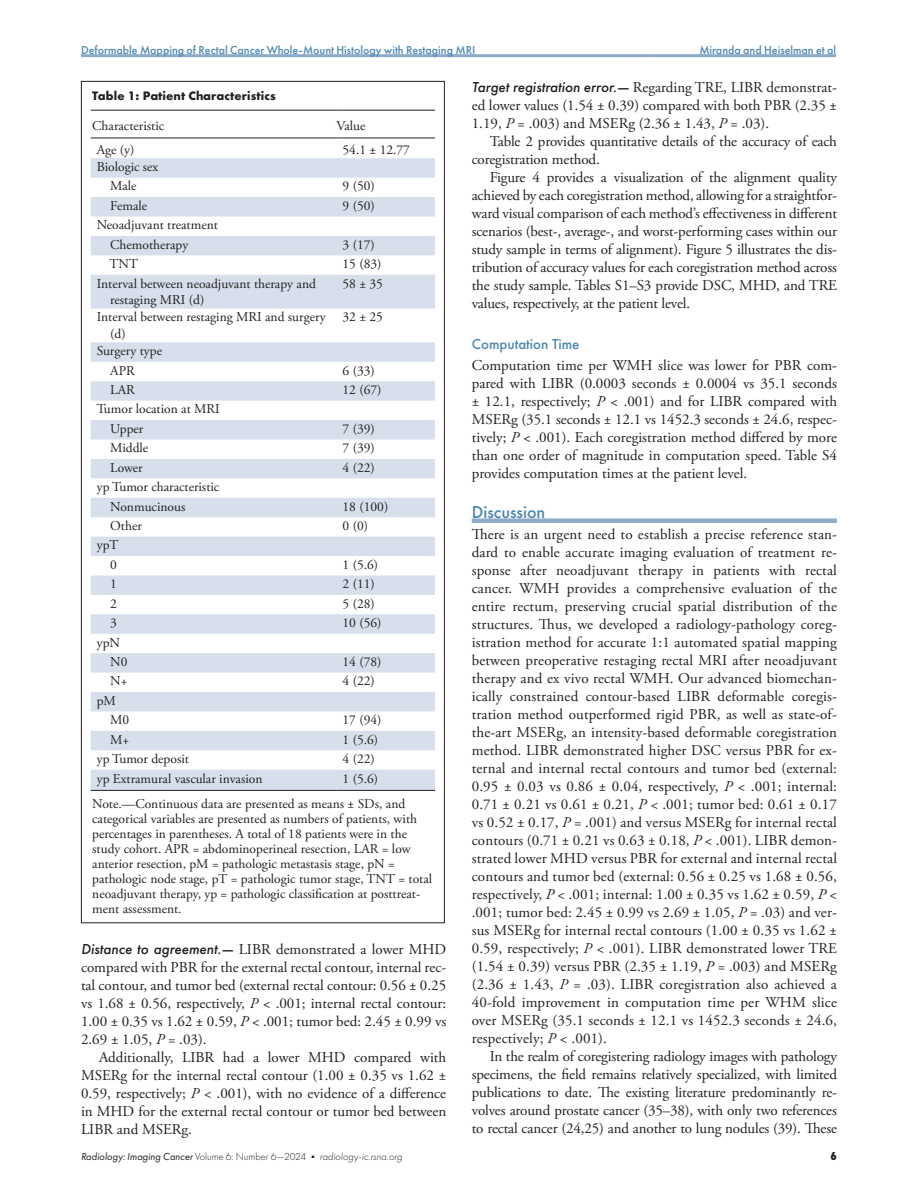
<style>
.page{position:relative;width:918px;height:1188px;background:#fff}
.page>*{position:absolute;margin:0;border:0;box-sizing:border-box;transform-origin:0 0}
.t1{font:500 18px "Futura PT";color:#4b87b1}
.t2{font:15px/18px "Adobe Garamond Pro";color:#231f20;text-align:justify}
.t3{font:500 15px "Futura PT";color:#4b87b1}
.t4{font:13.5px/19.5px "Adobe Garamond Pro";color:#231f20}
.t5{font:700 12.75px "Futura PT";letter-spacing:.01em;color:#231f20}
.t6{font:500 12px "Futura PT";color:#4b87b1}
.t7{font:800 12px "Futura PT Cond";color:#231f20}
.t8{font:italic 10.5px "Futura PT";color:#231f20}
.s1{font-family:"Futura PT";font-weight:500;font-style:italic}
.s2{font-style:italic}
.s3{font-weight:300;font-style:normal}
.s4{font-weight:300}
</style>
<div class="page">
<hr style="left:81px;top:54px;width:574px;height:3px;background:#8eacca">
<hr style="left:655px;top:54px;width:181px;height:3px;background:#8eacca">
<div style="left:472px;top:518px;width:365px;height:5px;background:#8eacca"></div>
<svg style="left:91px;top:158px;width:344px;height:632px"></svg>
<hr style="left:91px;top:110px;width:246px;height:1px;background:#231f20">
<hr style="left:337px;top:110px;width:98px;height:1px;background:#231f20">
<hr style="left:91px;top:138px;width:246px;height:1px;background:#231f20">
<hr style="left:337px;top:138px;width:98px;height:1px;background:#231f20">
<hr style="left:91px;top:790px;width:246px;height:1px;background:#231f20">
<hr style="left:337px;top:790px;width:98px;height:1px;background:#231f20">
<p class="t6" style="left:81px;top:43px;width:396px">Deformable Mapping of Rectal Cancer Whole-Mount Histology with Restaging MRI</p>
<p class="t6" style="left:699px;top:43px;width:138px">Miranda and Heiselman et al</p>
<p class="t5" style="left:92px;top:88px;width:185px">Table 1: Patient Characteristics</p>
<p class="t4" style="left:92px;top:116px;width:73px">Characteristic</p>
<p class="t4" style="left:337px;top:116px;width:30px">Value</p>
<p class="t4" style="left:97px;top:140px;width:39px">Age (y)</p>
<p class="t4" style="left:343px;top:140px;width:69px">54.1 ± 12.77</p>
<p class="t4" style="left:110px;top:157px;width:50px;text-indent:-14px">Biologic sex<br>Male</p>
<p class="t4" style="left:343px;top:177px;width:34px">9 (50)</p>
<p class="t4" style="left:110px;top:196px;width:38px">Female</p>
<p class="t4" style="left:343px;top:196px;width:34px">9 (50)</p>
<p class="t4" style="left:110px;top:216px;width:109px;text-indent:-14px">Neoadjuvant treatment<br>Chemotherapy</p>
<p class="t4" style="left:343px;top:235px;width:34px">3 (17)</p>
<p class="t4" style="left:110px;top:255px;width:30px">TNT</p>
<p class="t4" style="left:343px;top:255px;width:41px">15 (83)</p>
<p class="t4" style="left:110px;top:276px;width:207px;line-height:16.5px;text-indent:-14px">Interval between neoadjuvant therapy and restaging MRI (d)</p>
<p class="t4" style="left:343px;top:274px;width:42px">58 ± 35</p>
<p class="t4" style="left:110px;top:309px;width:217px;line-height:16.5px;text-indent:-14px">Interval between restaging MRI and surgery (d)</p>
<p class="t4" style="left:343px;top:308px;width:42px">32 ± 25</p>
<p class="t4" style="left:110px;top:342px;width:53px;text-indent:-14px">Surgery type<br>APR</p>
<p class="t4" style="left:343px;top:361px;width:34px">6 (33)</p>
<p class="t4" style="left:110px;top:380px;width:26px">LAR</p>
<p class="t4" style="left:343px;top:380px;width:41px">12 (67)</p>
<p class="t4" style="left:110px;top:400px;width:111px;text-indent:-14px">Tumor location at MRI<br>Upper</p>
<p class="t4" style="left:343px;top:419px;width:34px">7 (39)</p>
<p class="t4" style="left:110px;top:439px;width:40px">Middle</p>
<p class="t4" style="left:343px;top:439px;width:34px">7 (39)</p>
<p class="t4" style="left:110px;top:458px;width:34px">Lower</p>
<p class="t4" style="left:343px;top:458px;width:34px">4 (22)</p>
<p class="t4" style="left:110px;top:478px;width:111px;text-indent:-14px">yp Tumor characteristic<br>Nonmucinous</p>
<p class="t4" style="left:343px;top:497px;width:47px">18 (100)</p>
<p class="t4" style="left:110px;top:516px;width:33px">Other</p>
<p class="t4" style="left:343px;top:516px;width:27px">0 (0)</p>
<p class="t4" style="left:97px;top:536px;width:23px;text-align:right">ypT<br>0</p>
<p class="t4" style="left:343px;top:555px;width:37px">1 (5.6)</p>
<p class="t4" style="left:110px;top:575px;width:8px">1</p>
<p class="t4" style="left:343px;top:575px;width:34px">2 (11)</p>
<p class="t4" style="left:110px;top:594px;width:8px">2</p>
<p class="t4" style="left:343px;top:594px;width:34px">5 (28)</p>
<p class="t4" style="left:110px;top:614px;width:8px">3</p>
<p class="t4" style="left:343px;top:614px;width:41px">10 (56)</p>
<p class="t4" style="left:110px;top:633px;width:19px;text-indent:-14px">ypN<br>N0</p>
<p class="t4" style="left:343px;top:652px;width:41px">14 (78)</p>
<p class="t4" style="left:110px;top:672px;width:19px">N+</p>
<p class="t4" style="left:343px;top:672px;width:34px">4 (22)</p>
<p class="t4" style="left:110px;top:691px;width:21px;text-indent:-14px">pM<br>M0</p>
<p class="t4" style="left:343px;top:711px;width:41px">17 (94)</p>
<p class="t4" style="left:110px;top:730px;width:21px">M+</p>
<p class="t4" style="left:343px;top:730px;width:37px">1 (5.6)</p>
<p class="t4" style="left:97px;top:750px;width:94px">yp Tumor deposit</p>
<p class="t4" style="left:343px;top:750px;width:34px">4 (22)</p>
<p class="t4" style="left:97px;top:769px;width:167px">yp Extramural vascular invasion</p>
<p class="t4" style="left:92px;top:766px;width:315px;line-height:26px;text-indent:250px">1 (5.6)<br>Note.—Continuous data are presented as means ± SDs, and</p>
<p class="t4" style="left:92px;top:812px;width:341px;line-height:15px">categorical variables are presented as numbers of patients, with percentages in parentheses. A total of 18 patients were in the study cohort. APR = abdominoperineal resection, LAR = low anterior resection, pM = pathologic metastasis stage, pN = pathologic node stage, pT = pathologic tumor stage, TNT = total neoadjuvant therapy, yp = pathologic classification at posttreat&shy;ment assessment.</p>
<p class="t2" style="left:81px;top:941px;width:367px"><span class="s1">Distance to agreement.—</span> LIBR demonstrated a lower MHD compared with PBR for the external rectal contour, internal rec&shy;tal contour, and tumor bed (external rectal contour: 0.56 ± 0.25 vs 1.68 ± 0.56, respectively, <span class="s2">P</span> &lt; .001; internal rectal contour:<br>1.00 ± 0.35 vs 1.62 ± 0.59, <span class="s2">P</span> &lt; .001; tumor bed: 2.45 ± 0.99 vs 2.69 ± 1.05, <span class="s2">P</span> = .03).</p>
<p class="t2" style="left:81px;top:1049px;width:367px;text-indent:18px">Additionally, LIBR had a lower MHD compared with MSERg for the internal rectal contour (1.00 ± 0.35 vs 1.62 ± 0.59, respectively; <span class="s2">P</span> &lt; .001), with no evidence of a difference in MHD for the external rectal contour or tumor bed between LIBR and MSERg.</p>
<p class="t2" style="left:472px;top:79px;width:367px"><span class="s1">Target registration error.—</span> Regarding TRE, LIBR demonstrat&shy;ed lower values (1.54 ± 0.39) compared with both PBR (2.35 ± 1.19, <span class="s2">P</span> = .003) and MSERg (2.36 ± 1.43, <span class="s2">P</span> = .03).</p>
<p class="t2" style="left:472px;top:133px;width:367px;text-indent:18px">Table 2 provides quantitative details of the accuracy of each coregistration method.</p>
<p class="t2" style="left:472px;top:169px;width:367px;text-indent:18px">Figure 4 provides a visualization of the alignment quality achieved by each coregistration method, allowing for a straightfor&shy;ward visual comparison of each method’s effectiveness in different scenarios (best-, average-, and worst-performing cases within our study sample in terms of alignment). Figure 5 illustrates the dis&shy;tribution of accuracy values for each coregistration method across the study sample. Tables S1–S3 provide DSC, MHD, and TRE values, respectively, at the patient level.</p>
<p class="t3" style="left:472px;top:335px;width:109px">Computation Time</p>
<p class="t2" style="left:472px;top:357px;width:367px">Computation time per WMH slice was lower for PBR com&shy;pared with LIBR (0.0003 seconds ± 0.0004 vs 35.1 seconds ± 12.1, respectively; <span class="s2">P</span> &lt; .001) and for LIBR compared with MSERg (35.1 seconds ± 12.1 vs 1452.3 seconds ± 24.6, respec&shy;tively; <span class="s2">P</span> &lt; .001). Each coregistration method differed by more than one order of magnitude in computation speed. Table S4 provides computation times at the patient level.</p>
<p class="t1" style="left:472px;top:502px;width:75px">Discussion</p>
<p class="t2" style="left:472px;top:526px;width:367px">There is an urgent need to establish a precise reference stan&shy;dard to enable accurate imaging evaluation of treatment re&shy;sponse after neoadjuvant therapy in patients with rectal cancer. WMH provides a comprehensive evaluation of the entire rectum, preserving crucial spatial distribution of the structures. Thus, we developed a radiology-pathology coreg&shy;istration method for accurate 1:1 automated spatial mapping between preoperative restaging rectal MRI after neoadjuvant therapy and ex vivo rectal WMH. Our advanced biomechan&shy;ically constrained contour-based LIBR deformable coregis&shy;tration method outperformed rigid PBR, as well as state-of&shy;the-art MSERg, an intensity-based deformable coregistration method. LIBR demonstrated higher DSC versus PBR for ex&shy;ternal and internal rectal contours and tumor bed (external:<br>0.95 ± 0.03 vs 0.86 ± 0.04, respectively, <span class="s2">P</span> &lt; .001; internal:<br>0.71 ± 0.21 vs 0.61 ± 0.21, <span class="s2">P</span> &lt; .001; tumor bed: 0.61 ± 0.17 vs 0.52 ± 0.17, <span class="s2">P</span> = .001) and versus MSERg for internal rectal contours (0.71 ± 0.21 vs 0.63 ± 0.18, <span class="s2">P</span> &lt; .001). LIBR demon&shy;strated lower MHD versus PBR for external and internal rectal contours and tumor bed (external: 0.56 ± 0.25 vs 1.68 ± 0.56, respectively, <span class="s2">P</span> &lt; .001; internal: 1.00 ± 0.35 vs 1.62 ± 0.59, <span class="s2">P</span> &lt; .001; tumor bed: 2.45 ± 0.99 vs 2.69 ± 1.05, <span class="s2">P</span> = .03) and ver&shy;sus MSERg for internal rectal contours (1.00 ± 0.35 vs 1.62 ± 0.59, respectively; <span class="s2">P</span> &lt; .001). LIBR demonstrated lower TRE (1.54 ± 0.39) versus PBR (2.35 ± 1.19, <span class="s2">P</span> = .003) and MSERg (2.36 ± 1.43, <span class="s2">P</span> = .03). LIBR coregistration also achieved a 40-fold improvement in computation time per WHM slice over MSERg (35.1 seconds ± 12.1 vs 1452.3 seconds ± 24.6, respectively; <span class="s2">P</span> &lt; .001).</p>
<p class="t2" style="left:472px;top:1048px;width:367px;text-indent:18px">In the realm of coregistering radiology images with pathology specimens, the field remains relatively specialized, with limited publications to date. The existing literature predominantly re&shy;volves around prostate cancer (35–38), with only two references to rectal cancer (24,25) and another to lung nodules (39). These</p>
<p class="t8" style="left:81px;top:1150px;width:323px">Radiology: Imaging Cancer <span class="s3">Volume 6: Number 6—2024</span> <sup>■</sup> <span class="s4">radiology-ic.rsna.org</span></p>
<p class="t7" style="left:831px;top:1148px;width:8px">6</p>
</div>
